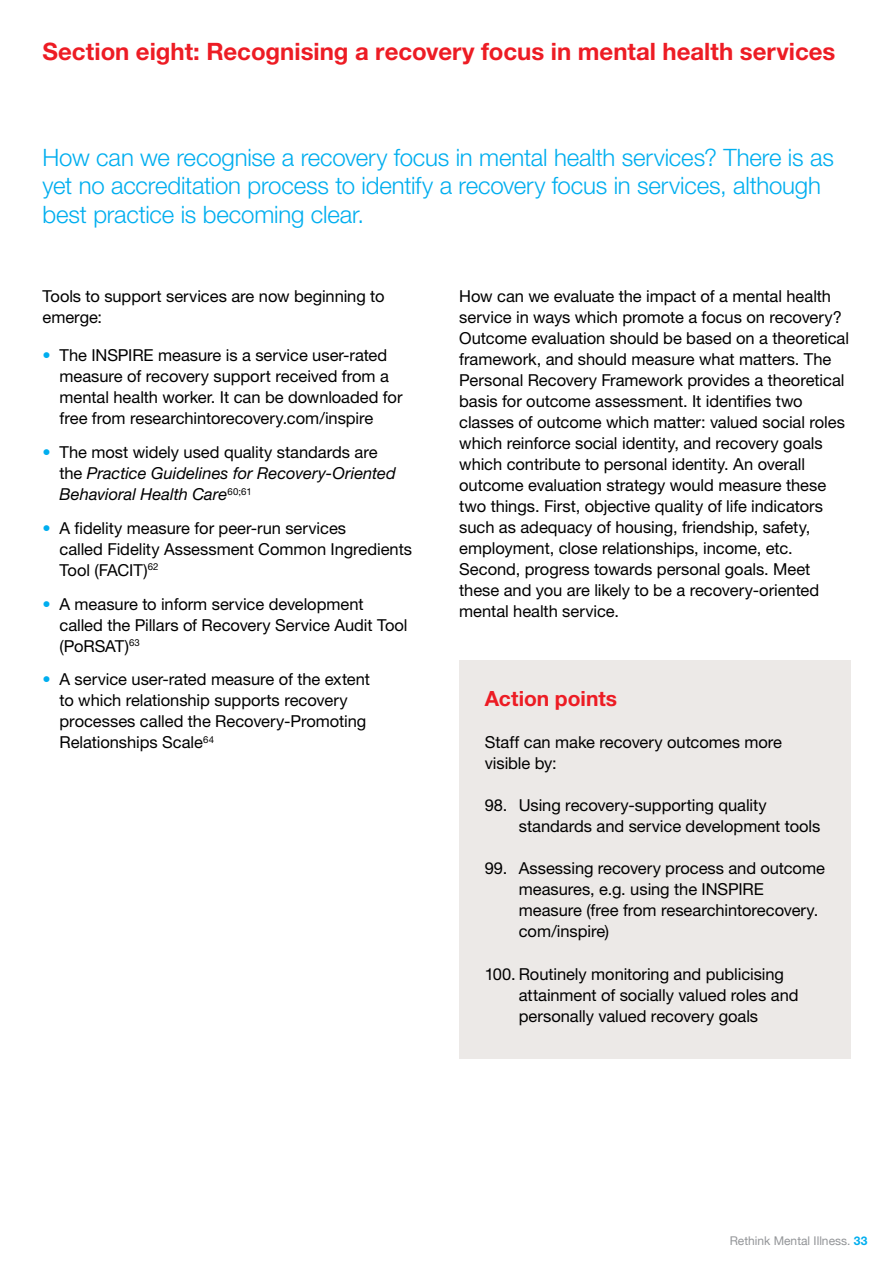
<style>
.page{position:relative;width:893px;height:1263px;background:#fff}
.page>*{position:absolute;margin:0;border:0;box-sizing:border-box;transform-origin:0 0}
.t1{font:300 24px/28.5px "Helvetica Neue LT Pro";letter-spacing:-.01em;color:#00aeef}
.t2{font:700 24px "Helvetica Neue LT Pro";color:#ed1c24}
.t3{font:700 21px "Helvetica Neue LT Pro";color:#ed1c24}
.t4{font:16.5px/21px "Helvetica Neue LT Pro";letter-spacing:-.005em;color:#000}
.t5{font:italic 16.5px/21px "Helvetica Neue LT Pro";color:#000}
.t6{font:12px "Helvetica Neue";color:#939598}
.s1{color:#00aeef}
.s2{font-style:normal;color:#00aeef}
.s3{font-style:normal}
.s4{font-family:"Helvetica Neue LT Pro";font-weight:700;color:#00aeef}
</style>
<div class="page">
<div style="left:459px;top:661px;width:391px;height:398px;background:#ece9e7"></div>
<h1 class="t2" style="left:43px;top:36px;width:794px">Section eight: Recognising a recovery focus in mental health services</h1>
<h1 class="t1" style="left:43px;top:143px;width:793px">How can we recognise a recovery focus in mental health services? There is as yet no accreditation process to identify a recovery focus in services, although best practice is becoming clear.</h1>
<p class="t4" style="left:43px;top:286px;width:344px">Tools to support services are now beginning to emerge:</p>
<p class="t4" style="left:60px;top:345px;width:344px;text-indent:-17px"><span class="s1">•</span> The INSPIRE measure is a service user-rated measure of recovery support received from a mental health worker. It can be downloaded for free from researchintorecovery.com/inspire</p>
<p class="t5" style="left:60px;top:441px;width:338px;text-indent:-17px"><span class="s2">•</span> <span class="s3">The most widely used quality standards are the</span> Practice Guidelines for Recovery-Oriented<br>Behavioral Health Care<sup>60;61</sup></p>
<p class="t4" style="left:60px;top:517px;width:354px;text-indent:-17px"><span class="s1">•</span> A fidelity measure for peer-run services<br>called Fidelity Assessment Common Ingredients<br>Tool (FACIT)<sup>62</sup></p>
<p class="t4" style="left:60px;top:593px;width:350px;text-indent:-17px"><span class="s1">•</span> A measure to inform service development called the Pillars of Recovery Service Audit Tool (PoRSAT)<sup>63</sup></p>
<p class="t4" style="left:60px;top:669px;width:312px;text-indent:-17px"><span class="s1">•</span> A service user-rated measure of the extent to which relationship supports recovery processes called the Recovery-Promoting Relationships Scale<sup>64</sup></p>
<p class="t4" style="left:459px;top:286px;width:391px">How can we evaluate the impact of a mental health service in ways which promote a focus on recovery?<br>Outcome evaluation should be based on a theoretical framework, and should measure what matters. The Personal Recovery Framework provides a theoretical basis for outcome assessment. It identifies two classes of outcome which matter: valued social roles which reinforce social identity, and recovery goals which contribute to personal identity. An overall outcome evaluation strategy would measure these two things. First, objective quality of life indicators such as adequacy of housing, friendship, safety, employment, close relationships, income, etc.<br>Second, progress towards personal goals. Meet these and you are likely to be a recovery-oriented mental health service.</p>
<p class="t3" style="left:485px;top:685px;width:134px">Action points</p>
<p class="t4" style="left:485px;top:731px;width:299px">Staff can make recovery outcomes more visible by:</p>
<p class="t4" style="left:519px;top:794px;width:303px;text-indent:-34px">98. Using recovery-supporting quality standards and service development tools</p>
<p class="t4" style="left:519px;top:858px;width:308px;text-indent:-34px">99. Assessing recovery process and outcome measures, e.g. using the INSPIRE measure (free from researchintorecovery. com/inspire)</p>
<p class="t4" style="left:519px;top:963px;width:281px;text-indent:-34px">100. Routinely monitoring and publicising attainment of socially valued roles and personally valued recovery goals</p>
<p class="t6" style="left:730px;top:1233px;width:139px">Rethink Mental Illness. <span class="s4">33</span></p>
</div>
